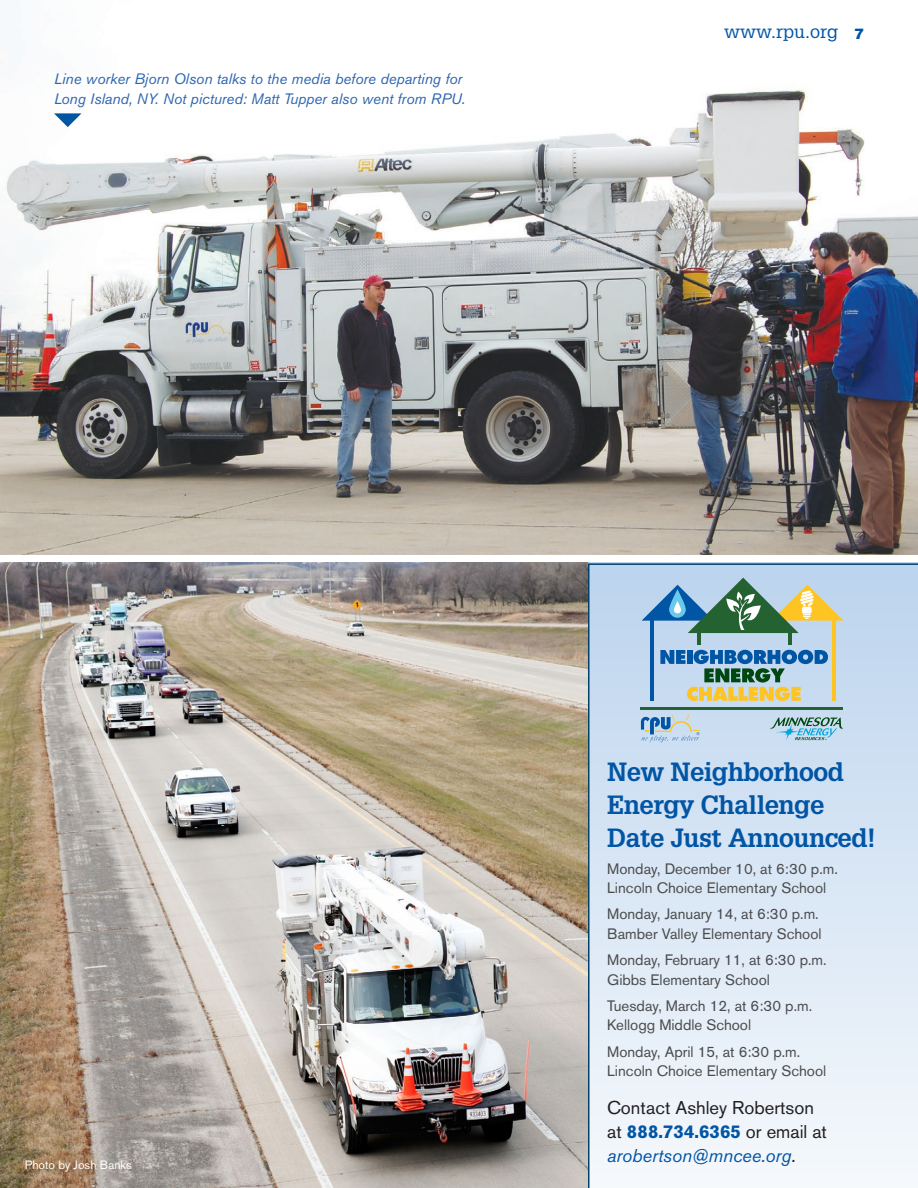
<style>
.page{position:relative;width:918px;height:1188px;background:#fff}
.page>*{position:absolute;margin:0;border:0;box-sizing:border-box;transform-origin:0 0}
.SB_HEADLINE{font:700 25.8px/33.2px "Glypha";letter-spacing:-.02em;color:#0155a5}
.SB_BODY{font:18.45px/24px "Akzidenz Grotesk BE";color:#231f20}
.SUBHEAD{font:18px "Glypha";color:#0155a5}
.BULLET{font:15px "Akzidenz Grotesk BE";color:#4b4c4d}
.BODY{font:italic 15px/19.5px "Akzidenz Grotesk BE";color:#2e65b0}
.BODY-2{font:15px "Akzidenz Grotesk BE Super";color:#0155a5}
.FOOTNOTE{font:12px "Akzidenz Grotesk BE";color:#fff}
.s1{font-weight:700;color:#0155a5}
.s2{font-style:italic;color:#0155a5}
</style>
<div class="page">
<img style="left:1px;top:67px;width:917px;height:487px">
<img style="left:0;top:0;width:1px;height:554px">
<img style="left:1px;top:563px;width:587px;height:625px">
<svg style="left:588px;top:563px;width:330px;height:625px;background:#d0dfeb"></svg>
<svg style="left:54px;top:113px;width:27px;height:14px"></svg>
<p class="BODY" style="left:54px;top:69px;width:413px">Line worker Bjorn Olson talks to the media before departing for<br>Long Island, NY. Not pictured: Matt Tupper also went from RPU.</p>
<p class="SUBHEAD" style="left:724px;top:21px;width:116px">www.rpu.org</p>
<p class="BODY-2" style="left:854px;top:25px;width:11px">7</p>
<p class="FOOTNOTE" style="left:25px;top:1158px;width:109px">Photo by Josh Banks</p>
<p class="SB_HEADLINE" style="left:607px;top:755px;width:270px">New Neighborhood<br>Energy Challenge<br>Date Just Announced!</p>
<p class="BULLET" style="left:607px;top:860px;width:232px">Monday, December 10, at 6:30 p.m.</p>
<p class="BULLET" style="left:607px;top:879px;width:221px">Lincoln Choice Elementary School</p>
<p class="BULLET" style="left:607px;top:905px;width:213px">Monday, January 14, at 6:30 p.m.</p>
<p class="BULLET" style="left:607px;top:925px;width:216px">Bamber Valley Elementary School</p>
<p class="BULLET" style="left:607px;top:951px;width:221px">Monday, February 11, at 6:30 p.m.</p>
<p class="BULLET" style="left:607px;top:971px;width:164px">Gibbs Elementary School</p>
<p class="BULLET" style="left:607px;top:997px;width:207px">Tuesday, March 12, at 6:30 p.m.</p>
<p class="BULLET" style="left:607px;top:1016px;width:146px">Kellogg Middle School</p>
<p class="BULLET" style="left:607px;top:1043px;width:195px">Monday, April 15, at 6:30 p.m.</p>
<p class="BULLET" style="left:607px;top:1062px;width:221px">Lincoln Choice Elementary School</p>
<p class="SB_BODY" style="left:607px;top:1095px;width:221px">Contact Ashley Robertson at <span class="s1">888.734.6365</span> or email at <span class="s2">arobertson@mncee.org</span>.</p>
</div>
